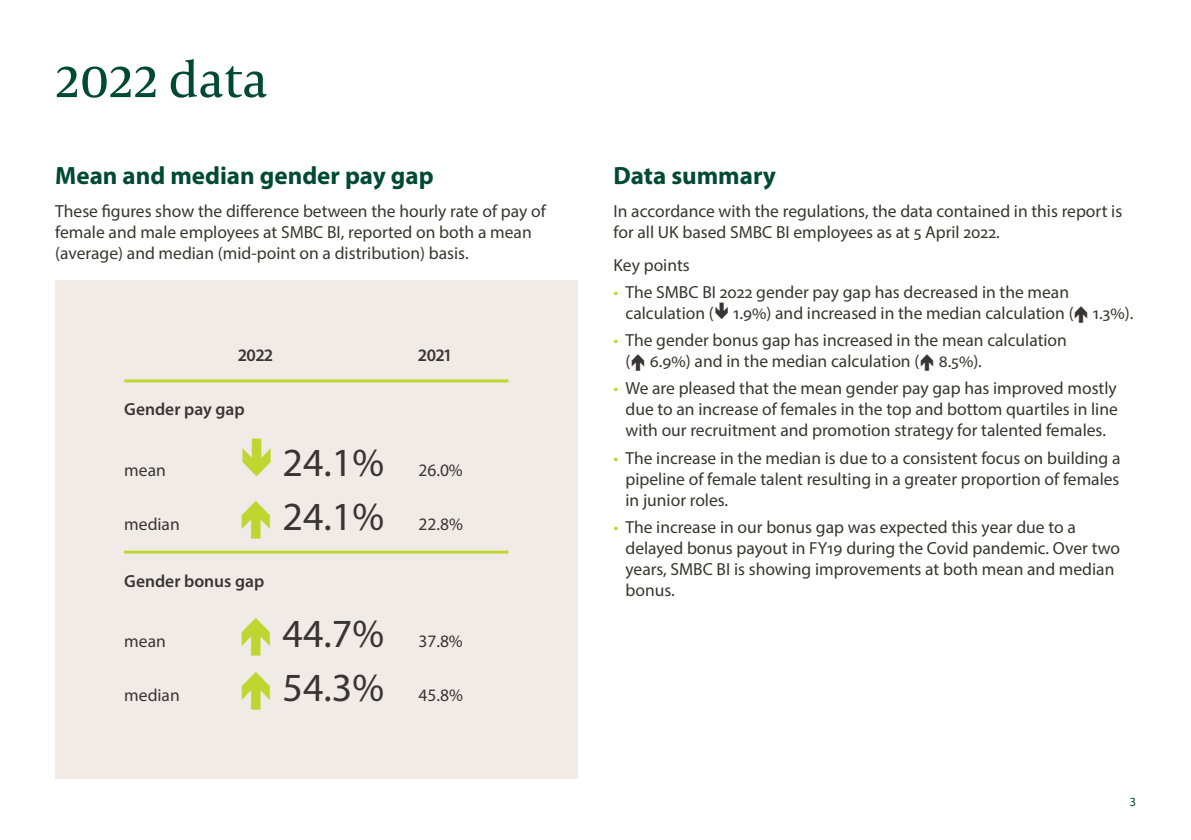
<style>
.page{position:relative;width:1191px;height:840px;background:#fff}
.page>*{position:absolute;margin:0;border:0;box-sizing:border-box;transform-origin:0 0}
.page_header{font:50px "Capitolium News 2";color:#004a33}
.text{font:40px "Myriad Pro";color:#393533}
.subheader_1{font:700 25px "Myriad Pro";color:#004a33}
.text-2{font:17.6px/21px "Myriad Pro";color:#393533}
.subheader_2{font:600 17.6px "Myriad Pro";color:#393533}
.t1{font:12.4px "Myriad Pro";color:#004a33}
.s1{color:#bed630}
</style>
<div class="page">
<div style="left:55px;top:280px;width:522px;height:498px;background:#f1ebe7"></div>
<hr style="left:124px;top:550px;width:384px;height:3px;background:#bed630">
<hr style="left:124px;top:379px;width:384px;height:3px;background:#bed630">
<p class="page_header" style="left:55px;top:45px;width:214px">2022 data</p>
<p class="subheader_1" style="left:55px;top:159px;width:380px">Mean and median gender pay gap</p>
<p class="text-2" style="left:55px;top:200px;width:492px">These figures show the difference between the hourly rate of pay of female and male employees at SMBC BI, reported on both a mean (average) and median (mid-point on a distribution) basis.</p>
<p class="subheader_2" style="left:238px;top:344px;width:36px">2022</p>
<p class="subheader_2" style="left:418px;top:344px;width:34px">2021</p>
<p class="subheader_2" style="left:124px;top:398px;width:122px">Gender pay gap</p>
<p class="text-2" style="left:124px;top:458px;width:43px">mean</p>
<p class="text-2" style="left:124px;top:512px;width:57px">median</p>
<p class="subheader_2" style="left:124px;top:569px;width:141px">Gender bonus gap</p>
<p class="text-2" style="left:124px;top:629px;width:43px">mean</p>
<p class="text-2" style="left:124px;top:683px;width:57px">median</p>
<p class="text" style="left:282px;top:437px;width:103px">24.1%</p>
<p class="text" style="left:282px;top:491px;width:103px">24.1%</p>
<p class="text" style="left:282px;top:608px;width:103px">44.7%</p>
<p class="text" style="left:282px;top:662px;width:103px">54.3%</p>
<p class="text-2" style="left:418px;top:458px;width:46px">26.0%</p>
<p class="text-2" style="left:418px;top:512px;width:46px">22.8%</p>
<p class="text-2" style="left:418px;top:629px;width:46px">37.8%</p>
<p class="text-2" style="left:418px;top:683px;width:46px">45.8%</p>
<p class="subheader_1" style="left:613px;top:159px;width:164px">Data summary</p>
<p class="text-2" style="left:613px;top:200px;width:510px">In accordance with the regulations, the data contained in this report is for all UK based SMBC BI employees as at 5 April 2022.</p>
<p class="text-2" style="left:613px;top:254px;width:78px">Key points</p>
<p class="text-2" style="left:625px;top:281px;width:509px;text-indent:-12px"><span class="s1">•</span> The SMBC BI 2022 gender pay gap has decreased in the mean calculation ( 1.9%) and increased in the median calculation ( 1.3%).</p>
<p class="text-2" style="left:625px;top:329px;width:443px;text-indent:-12px"><span class="s1">•</span> The gender bonus gap has increased in the mean calculation ( 6.9%) and in the median calculation ( 8.5%).</p>
<p class="text-2" style="left:625px;top:377px;width:494px;text-align:justify;text-indent:-12px"><span class="s1">•</span> We are pleased that the mean gender pay gap has improved mostly due to an increase of females in the top and bottom quartiles in line with our recruitment and promotion strategy for talented females.</p>
<p class="text-2" style="left:625px;top:446px;width:496px;text-align:justify;text-indent:-12px"><span class="s1">•</span> The increase in the median is due to a consistent focus on building a pipeline of female talent resulting in a greater proportion of females in junior roles.</p>
<p class="text-2" style="left:625px;top:515px;width:496px;text-indent:-12px"><span class="s1">•</span> The increase in our bonus gap was expected this year due to a delayed bonus payout in FY19 during the Covid pandemic. Over two years, SMBC BI is showing improvements at both mean and median bonus.</p>
<p class="t1" style="left:1130px;top:793px;width:7px">3</p>
</div>
